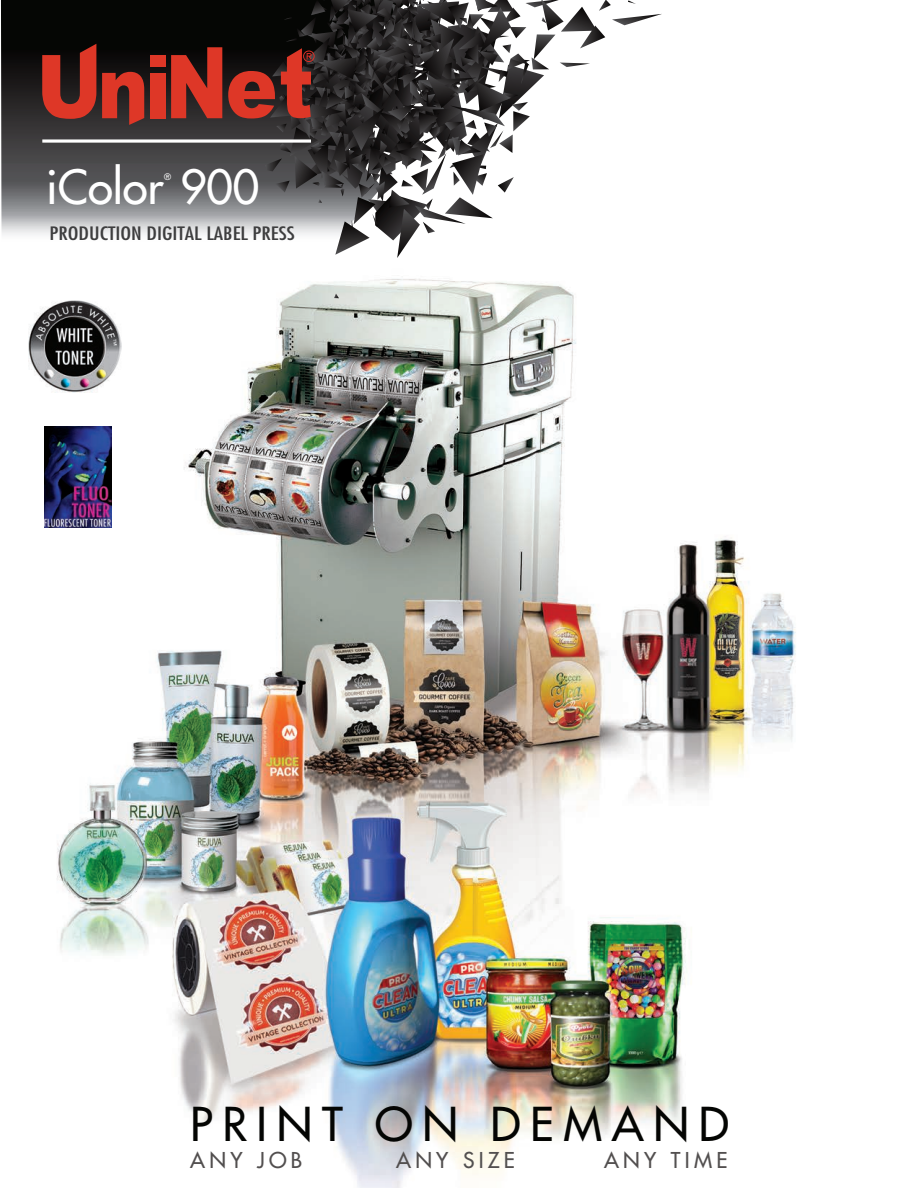
<style>
.page{position:relative;width:918px;height:1188px;background:#fff}
.page>*{position:absolute;margin:0;border:0;box-sizing:border-box;transform-origin:0 0}
.t1{font:500 45.9px "Futura Std";color:#fff}
.t2{font:500 45.45px "Futura Std";letter-spacing:.21em;color:#040503}
.t3{font:500 21.3px "Futura Std";letter-spacing:.2em;color:#524f4f}
.t4{font:condensed 18px "Futura Std";color:#3e3e3f;scale:1.26 1}
.t5{font:500 8.7px "Futura Std";color:#fff}
</style>
<div class="page">
<svg style="left:1px;top:0;width:227px;height:235px;background:#484747"></svg>
<svg style="left:42px;top:139px;width:186px;height:4px"></svg>
<svg style="left:102px;top:72px;width:42px;height:53px;background:#a53127"></svg>
<div style="left:150px;top:73px;width:15px;height:45px;background:#de3727"></div>
<div style="left:150px;top:56px;width:15px;height:11px;background:#de3727"></div>
<svg style="left:42px;top:44px;width:54px;height:75px;background:#8b281f"></svg>
<svg style="left:171px;top:47px;width:51px;height:71px;background:#a52d21"></svg>
<svg style="left:228px;top:0;width:434px;height:258px"></svg>
<img style="left:28px;top:279px;width:768px;height:909px">
<svg style="left:334px;top:294px;width:5px;height:4px"></svg>
<img style="left:29px;top:300px;width:92px;height:93px">
<img style="left:44px;top:427px;width:67px;height:101px">
<h1 class="t1" style="left:46px;top:159px;width:215px">iColor 900</h1>
<p class="t5" style="left:164px;top:171px;width:8px">®</p>
<p class="t4" style="left:50px;top:223px;width:196px">PRODUCTION DIGITAL LABEL PRESS</p>
<h2 class="t2" style="left:190px;top:1096px;width:540px">PRINT ON DEMAND</h2>
<p class="t3" style="left:190px;top:1147px;width:114px">ANY JOB</p>
<p class="t3" style="left:396px;top:1147px;width:120px">ANY SIZE</p>
<p class="t3" style="left:604px;top:1147px;width:125px">ANY TIME</p>
</div>
